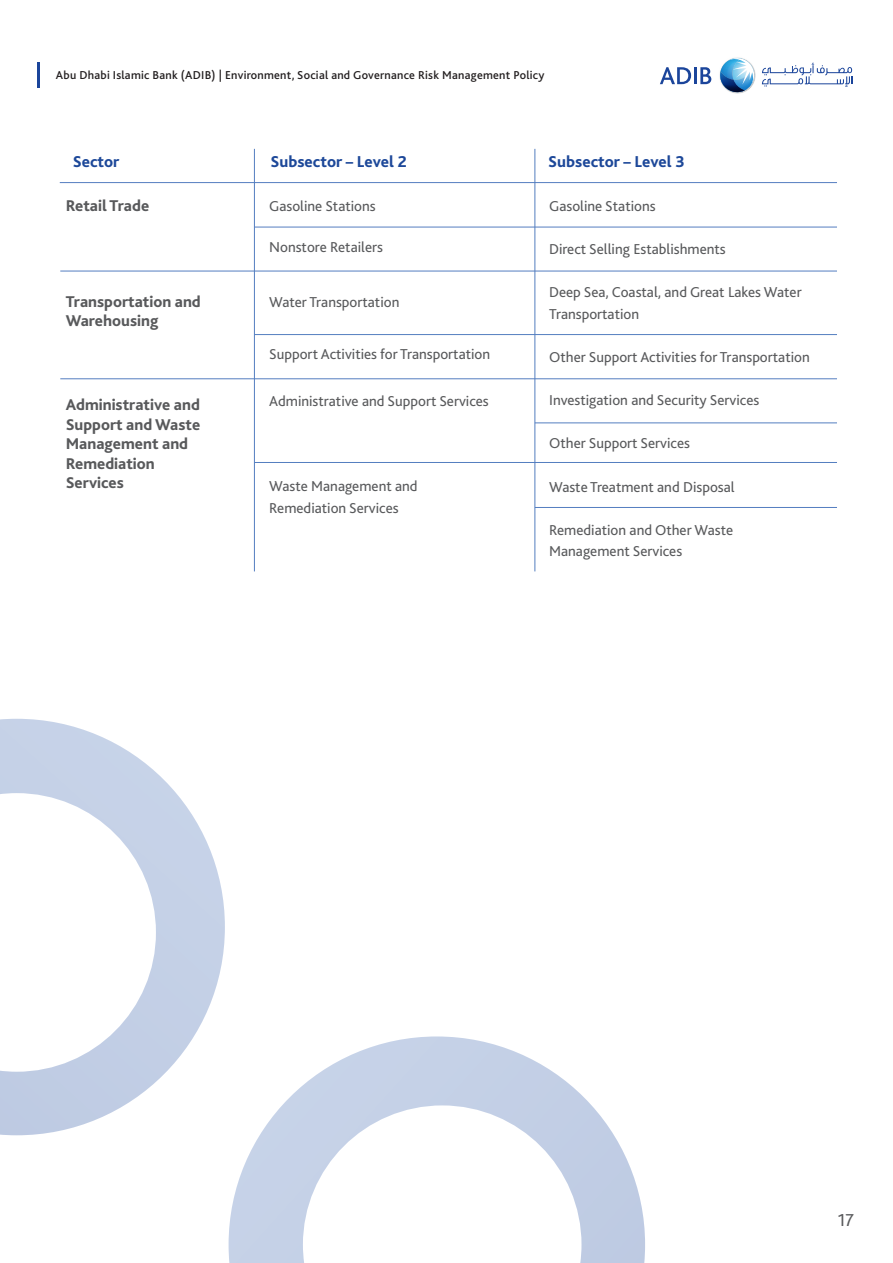
<style>
.page{position:relative;width:893px;height:1263px;background:#fff}
.page>*{position:absolute;margin:0;border:0;box-sizing:border-box;transform-origin:0 0}
.t1{font:18px "Bliss 2 R";color:#58595b}
.t2{font:16.5px "Bliss 2 XB";color:#1d4899}
.t3{font:16.35px/19.6px "Bliss 2 XB";color:#58595b}
.t4{font:15px/21.6px "Bliss 2 R";color:#58595b}
.t5{font:12px "Bliss 2 M";letter-spacing:.02em;color:#231f20}
</style>
<div class="page">
<hr style="left:60px;top:378px;width:777px;height:1px;background:#547ec0">
<hr style="left:535px;top:422px;width:302px;height:1px;background:#547ec0">
<hr style="left:535px;top:507px;width:302px;height:1px;background:#547ec0">
<hr style="left:254px;top:462px;width:583px;height:1px;background:#547ec0">
<hr style="left:60px;top:182px;width:777px;height:1px;background:#547ec0">
<hr style="left:254px;top:227px;width:583px;height:1px;background:#547ec0">
<hr style="left:60px;top:271px;width:777px;height:1px;background:#547ec0">
<hr style="left:254px;top:334px;width:583px;height:1px;background:#547ec0">
<hr style="left:254px;top:149px;width:1px;height:422px;background:#547ec0">
<hr style="left:534px;top:149px;width:1px;height:422px;background:#547ec0">
<svg style="left:229px;top:1036px;width:416px;height:227px"></svg>
<svg style="left:0;top:719px;width:225px;height:416px"></svg>
<svg style="left:731px;top:92px;width:13px;height:2px"></svg>
<svg style="left:660px;top:67px;width:31px;height:17px"></svg>
<hr style="left:694px;top:67px;width:3px;height:17px;background:#1b459b">
<svg style="left:700px;top:67px;width:11px;height:17px"></svg>
<svg style="left:762px;top:63px;width:90px;height:24px"></svg>
<svg style="left:719px;top:57px;width:37px;height:35px"></svg>
<hr style="left:37px;top:62px;width:2px;height:25px;background:#1b459b">
<p class="t5" style="left:56px;top:67px;width:490px">Abu Dhabi Islamic Bank (ADIB) | Environment, Social and Governance Risk Management Policy</p>
<p class="t2" style="left:73px;top:151px;width:48px">Sector</p>
<p class="t2" style="left:270px;top:151px;width:138px">Subsector – Level 2</p>
<p class="t2" style="left:548px;top:151px;width:138px">Subsector – Level 3</p>
<p class="t4" style="left:269px;top:195px;width:108px">Gasoline Stations</p>
<p class="t4" style="left:269px;top:235px;width:115px">Nonstore Retailers</p>
<p class="t3" style="left:66px;top:195px;width:85px">Retail Trade</p>
<p class="t4" style="left:549px;top:195px;width:108px">Gasoline Stations</p>
<p class="t4" style="left:549px;top:238px;width:178px">Direct Selling Establishments</p>
<p class="t4" style="left:549px;top:281px;width:254px">Deep Sea, Coastal, and Great Lakes Water<br>Transportation</p>
<p class="t4" style="left:549px;top:346px;width:262px">Other Support Activities for Transportation</p>
<p class="t4" style="left:549px;top:389px;width:212px">Investigation and Security Services</p>
<p class="t4" style="left:549px;top:432px;width:142px">Other Support Services</p>
<p class="t4" style="left:549px;top:475px;width:187px">Waste Treatment and Disposal</p>
<p class="t4" style="left:549px;top:519px;width:186px">Remediation and Other Waste<br>Management Services</p>
<p class="t3" style="left:66px;top:291px;width:137px">Transportation and<br>Warehousing</p>
<p class="t4" style="left:269px;top:291px;width:132px">Water Transportation</p>
<p class="t4" style="left:269px;top:343px;width:222px">Support Activities for Transportation</p>
<p class="t4" style="left:269px;top:389px;width:221px">Administrative and Support Services</p>
<p class="t3" style="left:66px;top:394px;width:136px">Administrative and<br>Support and Waste<br>Management and<br>Remediation<br>Services</p>
<p class="t4" style="left:269px;top:475px;width:150px">Waste Management and<br>Remediation Services</p>
<p class="t1" style="left:838px;top:1209px;width:18px">17</p>
</div>
